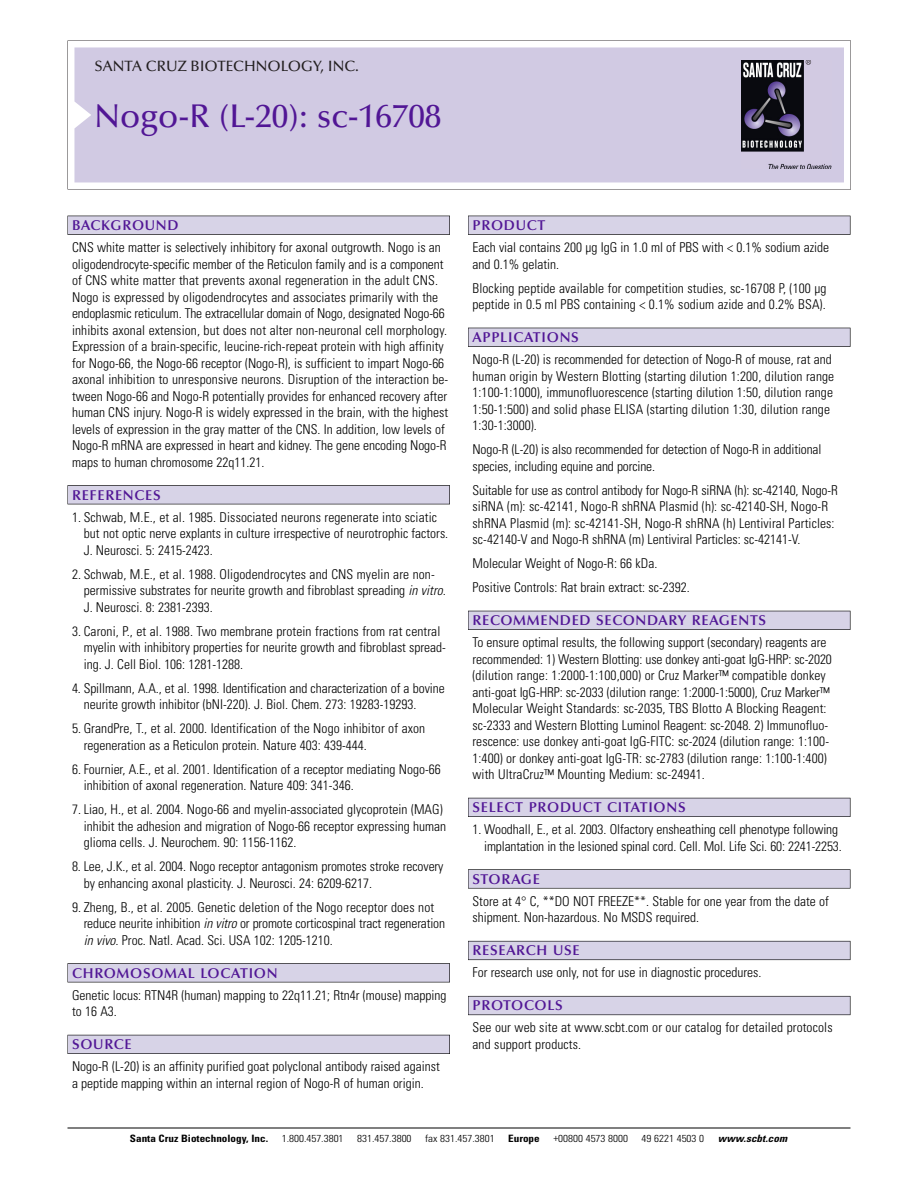
<style>
.page{position:relative;width:918px;height:1188px;background:#fff}
.page>*{position:absolute;margin:0;border:0;box-sizing:border-box;transform-origin:0 0}
.t1{font:500 33px "Optima";color:#511695}
.t2{font:500 15px "Optima";color:#231f20}
.t3{font:600 14.25px "Optima";letter-spacing:.05em;color:#511695}
.t4{font:300 condensed 13.5px/16.5px "Univers";color:#000}
.t5{font:300 condensed 10.2px "Univers";color:#000;scale:1.1 1}
.t6{font:700 condensed 10.2px "Univers";color:#000;scale:1.1 1}
.t7{font:italic 700 condensed 10.2px "Univers";letter-spacing:.005em;color:#000;scale:1.1 1}
.s1{font-style:italic}
</style>
<div class="page">
<svg style="left:68px;top:40px;width:783px;height:149px"></svg>
<div style="left:74px;top:47px;width:770px;height:135px;background:#d1cae3"></div>
<img style="left:741px;top:60px;width:90px;height:108px">
<div style="left:68px;top:216px;width:382px;height:19px;background:#525155"></div>
<div style="left:68px;top:216px;width:381px;height:18px;background:#d7d3e7"></div>
<div style="left:68px;top:485px;width:382px;height:19px;background:#525155"></div>
<div style="left:68px;top:486px;width:381px;height:18px;background:#d7d3e7"></div>
<div style="left:68px;top:963px;width:382px;height:19px;background:#545357"></div>
<div style="left:68px;top:964px;width:381px;height:18px;background:#d7d3e7"></div>
<div style="left:68px;top:1035px;width:382px;height:19px;background:#54535a"></div>
<div style="left:68px;top:1035px;width:381px;height:18px;background:#d7d3e7"></div>
<div style="left:468px;top:216px;width:382px;height:19px;background:#525155"></div>
<div style="left:468px;top:216px;width:382px;height:18px;background:#d7d3e7"></div>
<div style="left:468px;top:328px;width:382px;height:19px;background:#515055"></div>
<div style="left:468px;top:328px;width:382px;height:18px;background:#d7d3e7"></div>
<div style="left:468px;top:611px;width:382px;height:19px;background:#525158"></div>
<div style="left:468px;top:611px;width:382px;height:18px;background:#d7d3e7"></div>
<div style="left:468px;top:798px;width:382px;height:19px;background:#54535a"></div>
<div style="left:468px;top:798px;width:382px;height:18px;background:#d7d3e7"></div>
<svg style="left:468px;top:869px;width:382px;height:20px"></svg>
<div style="left:468px;top:870px;width:382px;height:18px;background:#d7d3e7"></div>
<div style="left:468px;top:941px;width:382px;height:19px;background:#66646e"></div>
<div style="left:468px;top:941px;width:382px;height:18px;background:#d7d3e7"></div>
<div style="left:468px;top:996px;width:382px;height:19px;background:#66646d"></div>
<div style="left:468px;top:997px;width:382px;height:18px;background:#d7d3e7"></div>
<hr style="left:68px;top:1128px;width:782px;height:1px;background:#000">
<p class="t2" style="left:94px;top:61px;width:266px">SANTA CRUZ BIOTECHNOLOGY, INC.</p>
<h1 class="t1" style="left:94px;top:103px;width:348px">Nogo-R (L-20): sc-16708</h1>
<p class="t3" style="left:72px;top:219px;width:108px">BACKGROUND</p>
<p class="t4" style="left:72px;top:240px;width:378px">CNS white matter is selectively inhibitory for axonal outgrowth. Nogo is an oligodendrocyte-specific member of the Reticulon family and is a component of CNS white matter that prevents axonal regeneration in the adult CNS.<br>Nogo is expressed by oligodendrocytes and associates primarily with the endoplasmic reticulum. The extracellular domain of Nogo, designated Nogo-66 inhibits axonal extension, but does not alter non-neuronal cell morphology.<br>Expression of a brain-specific, leucine-rich-repeat protein with high affinity for Nogo-66, the Nogo-66 receptor (Nogo-R), is sufficient to impart Nogo-66 axonal inhibition to unresponsive neurons. Disruption of the interaction be&shy;tween Nogo-66 and Nogo-R potentially provides for enhanced recovery after human CNS injury. Nogo-R is widely expressed in the brain, with the highest levels of expression in the gray matter of the CNS. In addition, low levels of Nogo-R mRNA are expressed in heart and kidney. The gene encoding Nogo-R maps to human chromosome 22q11.21.</p>
<p class="t3" style="left:72px;top:489px;width:90px">REFERENCES</p>
<p class="t4" style="left:84px;top:510px;width:366px;text-indent:-12px">1. Schwab, M.E., et al. 1985. Dissociated neurons regenerate into sciatic but not optic nerve explants in culture irrespective of neurotrophic factors.<br>J. Neurosci. 5: 2415-2423.</p>
<p class="t4" style="left:84px;top:567px;width:364px;text-indent:-12px">2. Schwab, M.E., et al. 1988. Oligodendrocytes and CNS myelin are non&shy;permissive substrates for neurite growth and fibroblast spreading <span class="s1">in vitro.<br></span>J. Neurosci. 8: 2381-2393.</p>
<p class="t4" style="left:84px;top:624px;width:364px;text-indent:-12px">3. Caroni, P., et al. 1988. Two membrane protein fractions from rat central myelin with inhibitory properties for neurite growth and fibroblast spread&shy;ing. J. Cell Biol. 106: 1281-1288.</p>
<p class="t4" style="left:84px;top:681px;width:363px;text-indent:-12px">4. Spillmann, A.A., et al. 1998. Identification and characterization of a bovine neurite growth inhibitor (bNI-220). J. Biol. Chem. 273: 19283-19293.</p>
<p class="t4" style="left:84px;top:721px;width:343px;text-indent:-12px">5. GrandPre, T., et al. 2000. Identification of the Nogo inhibitor of axon regeneration as a Reticulon protein. Nature 403: 439-444.</p>
<p class="t4" style="left:84px;top:762px;width:359px;text-indent:-12px">6. Fournier, A.E., et al. 2001. Identification of a receptor mediating Nogo-66 inhibition of axonal regeneration. Nature 409: 341-346.</p>
<p class="t4" style="left:84px;top:802px;width:364px;text-indent:-12px">7. Liao, H., et al. 2004. Nogo-66 and myelin-associated glycoprotein (MAG) inhibit the adhesion and migration of Nogo-66 receptor expressing human glioma cells. J. Neurochem. 90: 1156-1162.</p>
<p class="t4" style="left:84px;top:859px;width:361px;text-indent:-12px">8. Lee, J.K., et al. 2004. Nogo receptor antagonism promotes stroke recovery by enhancing axonal plasticity. J. Neurosci. 24: 6209-6217.</p>
<p class="t4" style="left:84px;top:900px;width:363px;text-indent:-12px">9. Zheng, B., et al. 2005. Genetic deletion of the Nogo receptor does not reduce neurite inhibition <span class="s1">in vitro</span> or promote corticospinal tract regeneration <span class="s1">in vivo.</span> Proc. Natl. Acad. Sci. USA 102: 1205-1210.</p>
<p class="t3" style="left:72px;top:967px;width:207px">CHROMOSOMAL LOCATION</p>
<p class="t4" style="left:72px;top:988px;width:376px">Genetic locus: RTN4R (human) mapping to 22q11.21; Rtn4r (mouse) mapping to 16 A3.</p>
<p class="t3" style="left:72px;top:1039px;width:61px">SOURCE</p>
<p class="t4" style="left:72px;top:1059px;width:369px">Nogo-R (L-20) is an affinity purified goat polyclonal antibody raised against a peptide mapping within an internal region of Nogo-R of human origin.</p>
<p class="t3" style="left:473px;top:219px;width:74px">PRODUCT</p>
<p class="t4" style="left:473px;top:240px;width:358px">Each vial contains 200 µg IgG in 1.0 ml of PBS with &lt; 0.1% sodium azide and 0.1% gelatin.</p>
<p class="t4" style="left:473px;top:281px;width:356px">Blocking peptide available for competition studies, sc-16708 P, (100 µg peptide in 0.5 ml PBS containing &lt; 0.1% sodium azide and 0.2% BSA).</p>
<p class="t3" style="left:473px;top:332px;width:108px">APPLICATIONS</p>
<p class="t4" style="left:473px;top:352px;width:363px">Nogo-R (L-20) is recommended for detection of Nogo-R of mouse, rat and human origin by Western Blotting (starting dilution 1:200, dilution range 1:100-1:1000), immunofluorescence (starting dilution 1:50, dilution range 1:50-1:500) and solid phase ELISA (starting dilution 1:30, dilution range 1:30-1:3000).</p>
<p class="t4" style="left:473px;top:442px;width:350px">Nogo-R (L-20) is also recommended for detection of Nogo-R in additional species, including equine and porcine.</p>
<p class="t4" style="left:473px;top:483px;width:367px">Suitable for use as control antibody for Nogo-R siRNA (h): sc-42140, Nogo-R siRNA (m): sc-42141, Nogo-R shRNA Plasmid (h): sc-42140-SH, Nogo-R shRNA Plasmid (m): sc-42141-SH, Nogo-R shRNA (h) Lentiviral Particles: sc-42140-V and Nogo-R shRNA (m) Lentiviral Particles: sc-42141-V.</p>
<p class="t4" style="left:473px;top:553px;width:219px;line-height:24px">Molecular Weight of Nogo-R: 66 kDa.<br>Positive Controls: Rat brain extract: sc-2392.</p>
<p class="t3" style="left:473px;top:615px;width:295px">RECOMMENDED SECONDARY REAGENTS</p>
<p class="t4" style="left:473px;top:635px;width:361px">To ensure optimal results, the following support (secondary) reagents are recommended: 1) Western Blotting: use donkey anti-goat IgG-HRP: sc-2020 (dilution range: 1:2000-1:100,000) or Cruz Marker™ compatible donkey anti-goat IgG-HRP: sc-2033 (dilution range: 1:2000-1:5000), Cruz Marker™ Molecular Weight Standards: sc-2035, TBS Blotto A Blocking Reagent: sc-2333 and Western Blotting Luminol Reagent: sc-2048. 2) Immunofluo&shy;rescence: use donkey anti-goat IgG-FITC: sc-2024 (dilution range: 1:100- 1:400) or donkey anti-goat IgG-TR: sc-2783 (dilution range: 1:100-1:400) with UltraCruz™ Mounting Medium: sc-24941.</p>
<p class="t3" style="left:473px;top:802px;width:215px">SELECT PRODUCT CITATIONS</p>
<p class="t4" style="left:473px;top:822px;width:371px;text-align:right">1. Woodhall, E., et al. 2003. Olfactory ensheathing cell phenotype following implantation in the lesioned spinal cord. Cell. Mol. Life Sci. 60: 2241-2253.</p>
<p class="t3" style="left:473px;top:873px;width:69px">STORAGE</p>
<p class="t4" style="left:473px;top:894px;width:358px">Store at 4° C, **DO NOT FREEZE**. Stable for one year from the date of shipment. Non-hazardous. No MSDS required.</p>
<p class="t3" style="left:473px;top:945px;width:109px">RESEARCH USE</p>
<p class="t4" style="left:473px;top:965px;width:290px">For research use only, not for use in diagnostic procedures.</p>
<p class="t3" style="left:473px;top:1000px;width:92px">PROTOCOLS</p>
<p class="t4" style="left:473px;top:1021px;width:362px">See our web site at www.scbt.com or our catalog for detailed protocols and support products.</p>
<p class="t6" style="left:130px;top:1135px;width:127px">Santa Cruz Biotechnology, Inc.</p>
<p class="t5" style="left:282px;top:1135px;width:58px">1.800.457.3801</p>
<p class="t5" style="left:357px;top:1135px;width:51px">831.457.3800</p>
<p class="t5" style="left:425px;top:1135px;width:65px">fax 831.457.3801</p>
<p class="t6" style="left:508px;top:1135px;width:30px">Europe</p>
<p class="t5" style="left:553px;top:1135px;width:69px">+00800 4573 8000</p>
<p class="t5" style="left:642px;top:1135px;width:58px">49 6221 4503 0</p>
<p class="t7" style="left:718px;top:1135px;width:64px">www.scbt.com</p>
</div>
